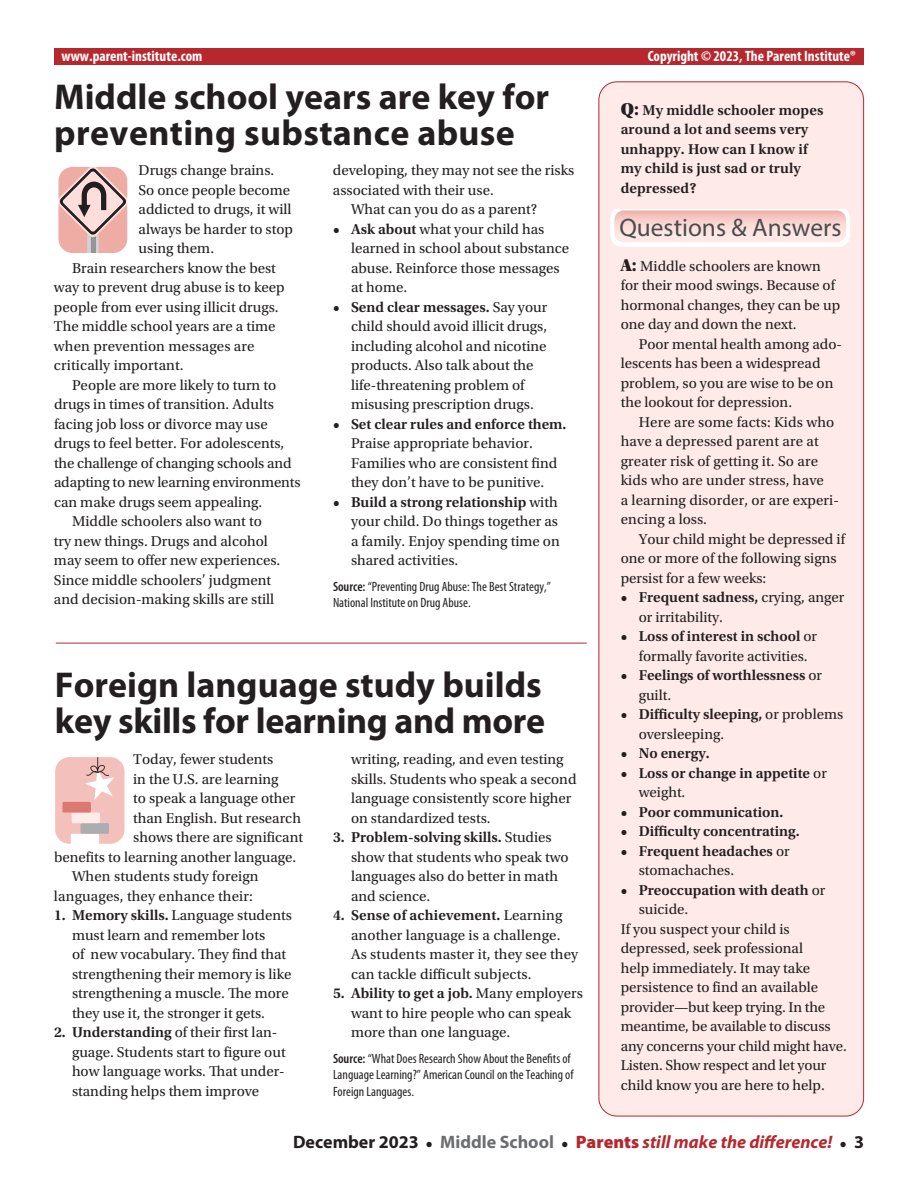
<style>
.page{position:relative;width:918px;height:1188px;background:#fff}
.page>*{position:absolute;margin:0;border:0;box-sizing:border-box;transform-origin:0 0}
.t1{font:700 36px/36px "Myriad Pro";color:#231f20}
.t2{font:25.35px "Block Berthold BQ";color:#4b4c4d}
.t3{font:italic 700 18px "Myriad Pro";color:#b6282d}
.t4{font:15px/19.5px "Utopia Std";color:#231f20}
.t5{font:600 15px/19.5px "Utopia Std";color:#231f20}
.t6{font:700 condensed 15px "Myriad Pro";color:#fff}
.t7{font:condensed 13.5px/16.5px "Myriad Pro";color:#231f20}
.s1{font-weight:600}
.s2{font-family:"Utopia Std Black Headline";font-weight:400;font-size:18px}
.s3{font-family:"Utopia Std Black Headline";font-size:18px}
.s4{font-weight:400}
.s5{font-style:normal;color:#231f20}
.s6{font-family:"Utopia Std";font-style:normal;font-size:15px;color:#231f20}
.s7{font-style:normal;color:#6c6d70}
.s8{font-weight:900;font-style:normal}
</style>
<div class="page">
<div style="left:599px;top:82px;width:265px;height:1034px;background:#feeae8;border-radius:18px"></div>
<div style="left:54px;top:49px;width:810px;height:16px;background:#b6282d"></div>
<svg style="left:55px;top:757px;width:70px;height:87px;background:#eec4c0"></svg>
<svg style="left:58px;top:167px;width:70px;height:86px;background:#d4aba7"></svg>
<hr style="left:56px;top:643px;width:531px;height:1px;background:#b6282d">
<svg style="left:610px;top:210px;width:240px;height:37px"></svg>
<img style="left:614px;top:210px;width:232px;height:32px">
<p class="t6" style="left:62px;top:46px;width:142px">www.parent-institute.com</p>
<p class="t6" style="left:648px;top:46px;width:210px">Copyright © 2023, The Parent Institute®</p>
<h1 class="t1" style="left:54px;top:77px;width:496px">Middle school years are key for preventing substance abuse</h1>
<p class="t4" style="left:139px;top:161px;width:137px">Drugs change brains.</p>
<p class="t4" style="left:139px;top:180px;width:153px">So once people become</p>
<p class="t4" style="left:139px;top:200px;width:155px">addicted to drugs, it will</p>
<p class="t4" style="left:139px;top:219px;width:156px">always be harder to stop</p>
<p class="t4" style="left:139px;top:239px;width:77px">using them.</p>
<p class="t4" style="left:72px;top:258px;width:205px">Brain researchers know the best</p>
<p class="t4" style="left:54px;top:278px;width:232px">way to prevent drug abuse is to keep</p>
<p class="t4" style="left:54px;top:297px;width:226px">people from ever using illicit drugs.</p>
<p class="t4" style="left:54px;top:317px;width:223px">The middle school years are a time</p>
<p class="t4" style="left:54px;top:336px;width:202px">when prevention messages are</p>
<p class="t4" style="left:54px;top:356px;width:131px">critically important.</p>
<p class="t4" style="left:72px;top:375px;width:206px">People are more likely to turn to</p>
<p class="t4" style="left:54px;top:395px;width:221px">drugs in times of transition. Adults</p>
<p class="t4" style="left:54px;top:414px;width:215px">facing job loss or divorce may use</p>
<p class="t4" style="left:54px;top:434px;width:232px">drugs to feel better. For adolescents,</p>
<p class="t4" style="left:54px;top:453px;width:239px">the challenge of changing schools and</p>
<p class="t4" style="left:54px;top:473px;width:248px">adapting to new learning environments</p>
<p class="t4" style="left:54px;top:492px;width:210px">can make drugs seem appealing.</p>
<p class="t4" style="left:72px;top:512px;width:191px">Middle schoolers also want to</p>
<p class="t4" style="left:54px;top:531px;width:216px">try new things. Drugs and alcohol</p>
<p class="t4" style="left:54px;top:551px;width:228px">may seem to offer new experiences.</p>
<p class="t4" style="left:54px;top:570px;width:219px">Since middle schoolers’ judgment</p>
<p class="t4" style="left:54px;top:590px;width:222px">and decision-making skills are still</p>
<p class="t4" style="left:333px;top:161px;width:243px">developing, they may not see the risks</p>
<p class="t4" style="left:333px;top:180px;width:162px">associated with their use.</p>
<p class="t4" style="left:351px;top:200px;width:188px">What can you do as a parent?</p>
<p class="t4" style="left:351px;top:219px;width:220px;text-indent:-18px"><span class="s1">• Ask about</span> what your child has learned in school about substance abuse. Reinforce those messages at home.</p>
<p class="t4" style="left:351px;top:297px;width:198px;text-indent:-18px"><span class="s1">• Send clear messages.</span> Say your child should avoid illicit drugs, including alcohol and nicotine products. Also talk about the life-threatening problem of misusing prescription drugs.</p>
<p class="t5" style="left:333px;top:414px;width:235px">• Set clear rules and enforce them.</p>
<p class="t4" style="left:351px;top:434px;width:208px">Praise appropriate behavior.<br>Families who are consistent find they don’t have to be punitive.</p>
<p class="t4" style="left:351px;top:492px;width:210px;text-indent:-18px"><span class="s1">• Build a strong relationship</span> with your child. Do things together as a family. Enjoy spending time on shared activities.</p>
<p class="t7" style="left:333px;top:578px;width:219px"><span class="s1">Source:</span> “Preventing Drug Abuse: The Best Strategy,”<br>National Institute on Drug Abuse.</p>
<h1 class="t1" style="left:55px;top:665px;width:492px">Foreign language study builds key skills for learning and more</h1>
<p class="t4" style="left:133px;top:750px;width:142px">Today, fewer students</p>
<p class="t4" style="left:133px;top:769px;width:147px">in the U.S. are learning</p>
<p class="t4" style="left:133px;top:789px;width:164px">to speak a language other</p>
<p class="t4" style="left:133px;top:808px;width:169px">than English. But research</p>
<p class="t4" style="left:133px;top:828px;width:171px">shows there are significant</p>
<p class="t4" style="left:54px;top:847px;width:244px">benefits to learning another language.</p>
<p class="t4" style="left:72px;top:867px;width:188px">When students study foreign</p>
<p class="t4" style="left:54px;top:886px;width:200px">languages, they enhance their:</p>
<p class="t4" style="left:72px;top:906px;width:222px;text-indent:-18px"><span class="s1">1. Memory skills.</span> Language students must learn and remember lots<br>of new vocabulary. They find that strengthening their memory is like strengthening a muscle. The more they use it, the stronger it gets.</p>
<p class="t4" style="left:72px;top:1023px;width:215px;text-indent:-18px"><span class="s1">2. Understanding</span> of their first lan&shy;guage. Students start to figure out how language works. That under&shy;standing helps them improve</p>
<p class="t4" style="left:351px;top:750px;width:227px">writing, reading, and even testing skills. Students who speak a second language consistently score higher on standardized tests.</p>
<p class="t4" style="left:351px;top:828px;width:219px;text-indent:-18px"><span class="s1">3. Problem-solving skills.</span> Studies show that students who speak two languages also do better in math and science.</p>
<p class="t4" style="left:351px;top:906px;width:229px;text-indent:-18px"><span class="s1">4. Sense of achievement.</span> Learning another language is a challenge.<br>As students master it, they see they can tackle difficult subjects.</p>
<p class="t4" style="left:351px;top:984px;width:233px;text-indent:-18px"><span class="s1">5. Ability to get a job.</span> Many employers want to hire people who can speak more than one language.</p>
<p class="t7" style="left:333px;top:1050px;width:242px"><span class="s1">Source:</span> “What Does Research Show About the Benefits of<br>Language Learning?” American Council on the Teaching of<br>Foreign Languages.</p>
<p class="t5" style="left:621px;top:100px;width:204px"><span class="s2">Q:</span> My middle schooler mopes around a lot and seems very unhappy. How can I know if my child is just sad or truly depressed?</p>
<h2 class="t2" style="left:619px;top:211px;width:224px">Questions &amp; Answers</h2>
<p class="t4" style="left:621px;top:257px;width:221px"><span class="s3">A:</span> Middle schoolers are known for their mood swings. Because of hormonal changes, they can be up one day and down the next.</p>
<p class="t4" style="left:621px;top:335px;width:223px;text-indent:18px">Poor mental health among ado&shy;lescents has been a widespread problem, so you are wise to be on the lookout for depression.</p>
<p class="t4" style="left:621px;top:413px;width:220px;text-indent:18px">Here are some facts: Kids who have a depressed parent are at greater risk of getting it. So are kids who are under stress, have<br>a learning disorder, or are experi&shy;encing a loss.</p>
<p class="t4" style="left:621px;top:530px;width:226px;text-indent:18px">Your child might be depressed if one or more of the following signs persist for a few weeks:</p>
<p class="t4" style="left:639px;top:588px;width:207px;text-indent:-18px"><span class="s1">• Frequent sadness,</span> crying, anger or irritability.</p>
<p class="t4" style="left:621px;top:627px;width:198px;text-align:center"><span class="s1">• Loss of interest in school</span> or formally favorite activities.</p>
<p class="t5" style="left:639px;top:666px;width:185px;text-indent:-18px">• Feelings of worthlessness <span class="s4">or guilt.</span></p>
<p class="t4" style="left:639px;top:705px;width:206px;text-indent:-18px"><span class="s1">• Difficulty sleeping,</span> or problems oversleeping.</p>
<p class="t5" style="left:621px;top:744px;width:90px">• No energy.</p>
<p class="t5" style="left:639px;top:763px;width:190px;text-indent:-18px">• Loss or change in appetite <span class="s4">or weight.</span></p>
<p class="t5" style="left:621px;top:802px;width:164px">• Poor communication.</p>
<p class="t5" style="left:621px;top:822px;width:181px">• Difficulty concentrating.</p>
<p class="t5" style="left:639px;top:841px;width:153px;text-indent:-18px">• Frequent headaches <span class="s4">or stomachaches.</span></p>
<p class="t5" style="left:621px;top:880px;width:206px">• Preoccupation with death <span class="s4">or</span></p>
<p class="t4" style="left:639px;top:900px;width:51px">suicide.</p>
<p class="t4" style="left:621px;top:920px;width:170px">If you suspect your child is</p>
<p class="t4" style="left:621px;top:939px;width:184px">depressed, seek professional</p>
<p class="t4" style="left:621px;top:959px;width:191px">help immediately. It may take</p>
<p class="t4" style="left:621px;top:978px;width:199px">persistence to find an available</p>
<p class="t4" style="left:621px;top:998px;width:206px">provider—but keep trying. In the</p>
<p class="t4" style="left:621px;top:1017px;width:211px">meantime, be available to discuss</p>
<p class="t4" style="left:621px;top:1037px;width:228px">any concerns your child might have.</p>
<p class="t4" style="left:621px;top:1056px;width:207px">Listen. Show respect and let your</p>
<p class="t4" style="left:621px;top:1076px;width:206px">child know you are here to help.</p>
<p class="t3" style="left:293px;top:1130px;width:572px"><span class="s5">December 2023</span> <span class="s6">•</span> <span class="s7">Middle School</span> <span class="s6">•</span> <span class="s8">Parents</span> still make the difference! <span class="s6">•</span> <span class="s5">3</span></p>
</div>
